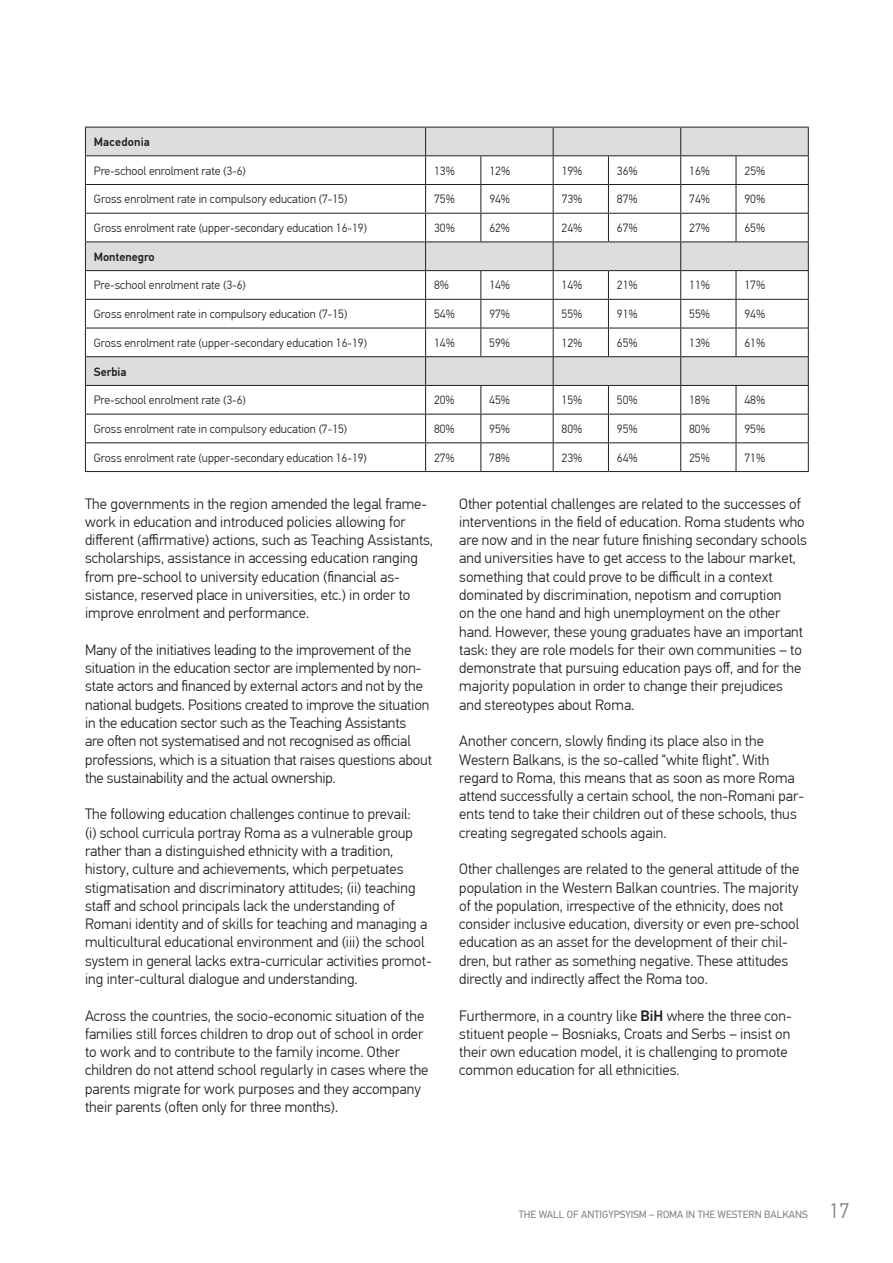
<style>
.page{position:relative;width:893px;height:1263px;background:#fff}
.page>*{position:absolute;margin:0;border:0;box-sizing:border-box;transform-origin:0 0}
.t1{font:300 15px/18.3px "PF Din Text Pro";color:#231f20}
.t2{font:300 12px "PF Din Text Pro";color:#231f20}
.t3{font:500 12px "PF Din Text Pro";color:#231f20}
.t4{font:10.5px "PF Din Text Pro";color:#808285}
.s1{font-weight:500}
.s2{font-weight:300;font-size:21px}
</style>
<div class="page">
<svg style="left:85px;top:127px;width:724px;height:344px"></svg>
<hr style="left:85px;top:471px;width:341px;height:1px;background:#231f20">
<hr style="left:426px;top:471px;width:55px;height:1px;background:#231f20">
<hr style="left:481px;top:471px;width:72px;height:1px;background:#231f20">
<hr style="left:553px;top:471px;width:55px;height:1px;background:#231f20">
<hr style="left:608px;top:471px;width:73px;height:1px;background:#231f20">
<hr style="left:681px;top:471px;width:55px;height:1px;background:#231f20">
<hr style="left:736px;top:471px;width:73px;height:1px;background:#231f20">
<p class="t3" style="left:94px;top:135px;width:57px">Macedonia</p>
<p class="t2" style="left:94px;top:164px;width:154px">Pre-school enrolment rate (3-6)</p>
<p class="t2" style="left:434px;top:164px;width:22px">13%</p>
<p class="t2" style="left:489px;top:164px;width:22px">12%</p>
<p class="t2" style="left:562px;top:164px;width:22px">19%</p>
<p class="t2" style="left:617px;top:164px;width:22px">36%</p>
<p class="t2" style="left:689px;top:164px;width:22px">16%</p>
<p class="t2" style="left:744px;top:164px;width:22px">25%</p>
<p class="t2" style="left:94px;top:192px;width:255px">Gross enrolment rate in compulsory education (7-15)</p>
<p class="t2" style="left:434px;top:192px;width:22px">75%</p>
<p class="t2" style="left:489px;top:192px;width:22px">94%</p>
<p class="t2" style="left:562px;top:192px;width:22px">73%</p>
<p class="t2" style="left:617px;top:192px;width:22px">87%</p>
<p class="t2" style="left:689px;top:192px;width:22px">74%</p>
<p class="t2" style="left:744px;top:192px;width:22px">90%</p>
<p class="t2" style="left:94px;top:221px;width:275px">Gross enrolment rate (upper-secondary education 16-19)</p>
<p class="t2" style="left:434px;top:221px;width:22px">30%</p>
<p class="t2" style="left:489px;top:221px;width:22px">62%</p>
<p class="t2" style="left:562px;top:221px;width:22px">24%</p>
<p class="t2" style="left:617px;top:221px;width:22px">67%</p>
<p class="t2" style="left:689px;top:221px;width:22px">27%</p>
<p class="t2" style="left:744px;top:221px;width:22px">65%</p>
<p class="t3" style="left:94px;top:249px;width:62px">Montenegro</p>
<p class="t2" style="left:94px;top:278px;width:154px">Pre-school enrolment rate (3-6)</p>
<p class="t2" style="left:434px;top:278px;width:17px">8%</p>
<p class="t2" style="left:489px;top:278px;width:22px">14%</p>
<p class="t2" style="left:562px;top:278px;width:22px">14%</p>
<p class="t2" style="left:617px;top:278px;width:22px">21%</p>
<p class="t2" style="left:689px;top:278px;width:22px">11%</p>
<p class="t2" style="left:744px;top:278px;width:22px">17%</p>
<p class="t2" style="left:94px;top:307px;width:255px">Gross enrolment rate in compulsory education (7-15)</p>
<p class="t2" style="left:434px;top:307px;width:22px">54%</p>
<p class="t2" style="left:489px;top:307px;width:22px">97%</p>
<p class="t2" style="left:562px;top:307px;width:22px">55%</p>
<p class="t2" style="left:617px;top:307px;width:22px">91%</p>
<p class="t2" style="left:689px;top:307px;width:22px">55%</p>
<p class="t2" style="left:744px;top:307px;width:22px">94%</p>
<p class="t2" style="left:94px;top:336px;width:275px">Gross enrolment rate (upper-secondary education 16-19)</p>
<p class="t2" style="left:434px;top:336px;width:22px">14%</p>
<p class="t2" style="left:489px;top:336px;width:22px">59%</p>
<p class="t2" style="left:562px;top:336px;width:22px">12%</p>
<p class="t2" style="left:617px;top:336px;width:22px">65%</p>
<p class="t2" style="left:689px;top:336px;width:22px">13%</p>
<p class="t2" style="left:744px;top:336px;width:22px">61%</p>
<p class="t3" style="left:94px;top:364px;width:34px">Serbia</p>
<p class="t2" style="left:94px;top:393px;width:154px">Pre-school enrolment rate (3-6)</p>
<p class="t2" style="left:434px;top:393px;width:22px">20%</p>
<p class="t2" style="left:489px;top:393px;width:22px">45%</p>
<p class="t2" style="left:562px;top:393px;width:22px">15%</p>
<p class="t2" style="left:617px;top:393px;width:22px">50%</p>
<p class="t2" style="left:689px;top:393px;width:22px">18%</p>
<p class="t2" style="left:744px;top:393px;width:22px">48%</p>
<p class="t2" style="left:94px;top:422px;width:255px">Gross enrolment rate in compulsory education (7-15)</p>
<p class="t2" style="left:434px;top:422px;width:22px">80%</p>
<p class="t2" style="left:489px;top:422px;width:22px">95%</p>
<p class="t2" style="left:562px;top:422px;width:22px">80%</p>
<p class="t2" style="left:617px;top:422px;width:22px">95%</p>
<p class="t2" style="left:689px;top:422px;width:22px">80%</p>
<p class="t2" style="left:744px;top:422px;width:22px">95%</p>
<p class="t2" style="left:94px;top:451px;width:275px">Gross enrolment rate (upper-secondary education 16-19)</p>
<p class="t2" style="left:434px;top:451px;width:22px">27%</p>
<p class="t2" style="left:489px;top:451px;width:22px">78%</p>
<p class="t2" style="left:562px;top:451px;width:22px">23%</p>
<p class="t2" style="left:617px;top:451px;width:22px">64%</p>
<p class="t2" style="left:689px;top:451px;width:22px">25%</p>
<p class="t2" style="left:744px;top:451px;width:22px">71%</p>
<p class="t1" style="left:85px;top:494px;width:350px">The governments in the region amended the legal frame&shy;work in education and introduced policies allowing for different (affirmative) actions, such as Teaching Assistants, scholarships, assistance in accessing education ranging from pre-school to university education (financial as&shy;sistance, reserved place in universities, etc.) in order to improve enrolment and performance.</p>
<p class="t1" style="left:85px;top:641px;width:348px">Many of the initiatives leading to the improvement of the situation in the education sector are implemented by non&shy;state actors and financed by external actors and not by the national budgets. Positions created to improve the situation in the education sector such as the Teaching Assistants<br>are often not systematised and not recognised as official professions, which is a situation that raises questions about the sustainability and the actual ownership.</p>
<p class="t1" style="left:85px;top:805px;width:348px">The following education challenges continue to prevail:<br>(i) school curricula portray Roma as a vulnerable group rather than a distinguished ethnicity with a tradition, history, culture and achievements, which perpetuates stigmatisation and discriminatory attitudes; (ii) teaching staff and school principals lack the understanding of Romani identity and of skills for teaching and managing a multicultural educational environment and (iii) the school system in general lacks extra-curricular activities promot&shy;ing inter-cultural dialogue and understanding.</p>
<p class="t1" style="left:85px;top:1006px;width:345px">Across the countries, the socio-economic situation of the families still forces children to drop out of school in order to work and to contribute to the family income. Other children do not attend school regularly in cases where the parents migrate for work purposes and they accompany their parents (often only for three months).</p>
<p class="t1" style="left:459px;top:494px;width:349px">Other potential challenges are related to the successes of interventions in the field of education. Roma students who are now and in the near future finishing secondary schools and universities have to get access to the labour market, something that could prove to be difficult in a context dominated by discrimination, nepotism and corruption<br>on the one hand and high unemployment on the other hand. However, these young graduates have an important task: they are role models for their own communities – to demonstrate that pursuing education pays off, and for the majority population in order to change their prejudices and stereotypes about Roma.</p>
<p class="t1" style="left:459px;top:732px;width:346px">Another concern, slowly finding its place also in the Western Balkans, is the so-called “white flight”. With regard to Roma, this means that as soon as more Roma attend successfully a certain school, the non-Romani par&shy;ents tend to take their children out of these schools, thus creating segregated schools again.</p>
<p class="t1" style="left:459px;top:860px;width:342px">Other challenges are related to the general attitude of the population in the Western Balkan countries. The majority of the population, irrespective of the ethnicity, does not consider inclusive education, diversity or even pre-school education as an asset for the development of their chil&shy;dren, but rather as something negative. These attitudes directly and indirectly affect the Roma too.</p>
<p class="t1" style="left:459px;top:1006px;width:334px">Furthermore, in a country like <span class="s1">BiH</span> where the three con&shy;stituent people – Bosniaks, Croats and Serbs – insist on their own education model, it is challenging to promote common education for all ethnicities.</p>
<p class="t4" style="left:519px;top:1208px;width:332px">THE WALL OF ANTIGYPSYISM – ROMA IN THE WESTERN BALKANS <span class="s2">17</span></p>
</div>
